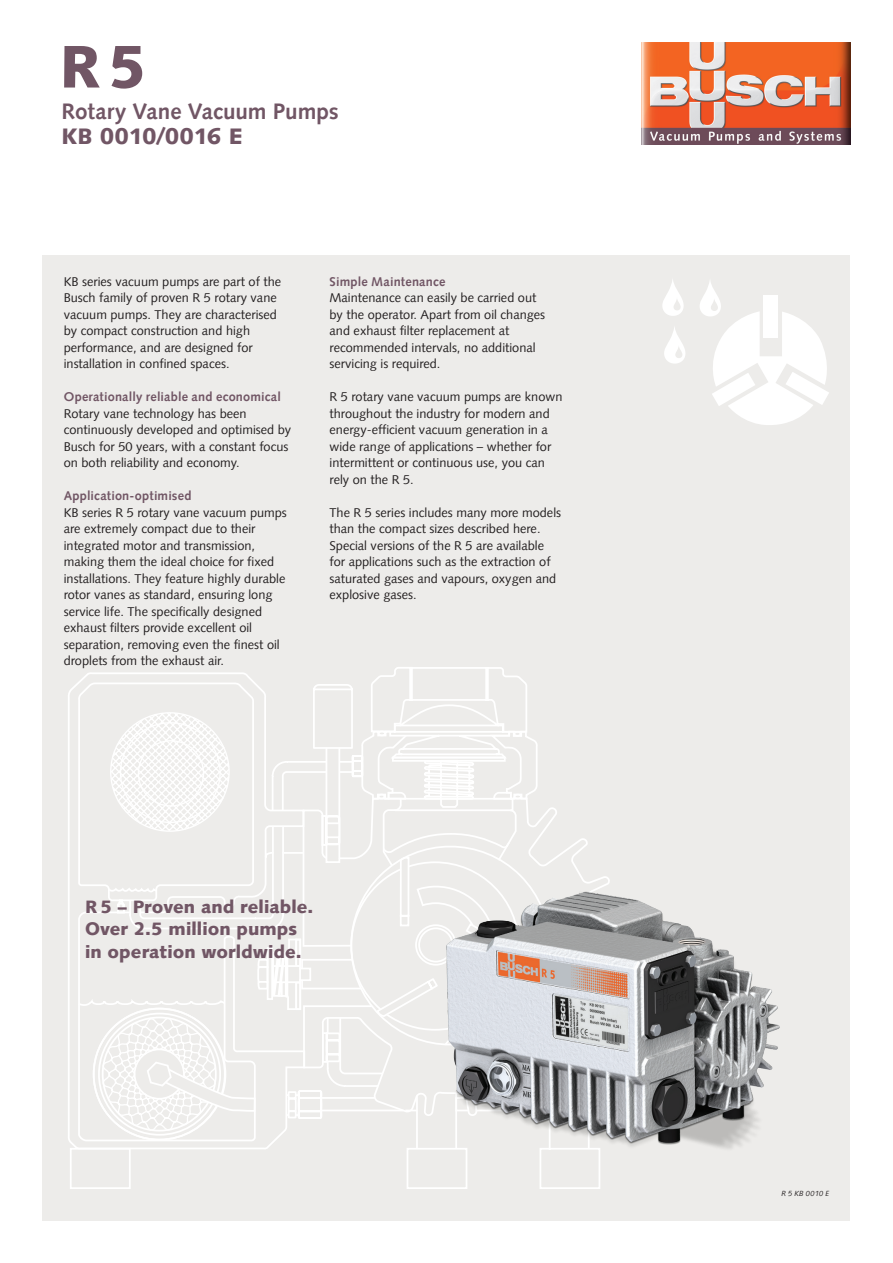
<style>
.page{position:relative;width:893px;height:1263px;background:#fff}
.page>*{position:absolute;margin:0;border:0;box-sizing:border-box;transform-origin:0 0}
.t1{font:900 60px "Syntax LT";color:#715665}
.t2{font:700 22.5px "Syntax LT";color:#715665}
.t3{font:900 22.5px "Syntax LT";letter-spacing:-.02em;color:#715665}
.t4{font:900 18px/22.5px "Syntax LT";letter-spacing:.005em;color:#715665}
.t5{font:12.75px/16.5px "Syntax LT";color:#231f20}
.t6{font:700 12.75px "Syntax LT";letter-spacing:.015em;color:#715665}
.t7{font:italic 7.5px "Syntax LT";letter-spacing:.04em;color:#231f20}
</style>
<div class="page">
<div style="left:43px;top:255px;width:807px;height:965px;background:#edecea"></div>
<svg style="left:68px;top:683px;width:207px;height:464px"></svg>
<svg style="left:70px;top:1147px;width:199px;height:42px"></svg>
<svg style="left:77px;top:667px;width:497px;height:474px"></svg>
<svg style="left:700px;top:281px;width:129px;height:144px"></svg>
<svg style="left:662px;top:280px;width:22px;height:36px"></svg>
<svg style="left:664px;top:327px;width:21px;height:37px"></svg>
<img style="left:399px;top:857px;width:381px;height:332px">
<img style="left:641px;top:43px;width:209px;height:101px">
<h1 class="t1" style="left:60px;top:31px;width:89px">R5</h1>
<h2 class="t2" style="left:62px;top:98px;width:279px">Rotary Vane Vacuum Pumps</h2>
<h2 class="t3" style="left:62px;top:123px;width:183px">KB 0010/0016 E</h2>
<p class="t5" style="left:64px;top:273px;width:219px">KB series vacuum pumps are part of the Busch family of proven R 5 rotary vane vacuum pumps. They are characterised by compact construction and high performance, and are designed for installation in confined spaces.</p>
<p class="t6" style="left:64px;top:390px;width:219px">Operationally reliable and economical</p>
<p class="t5" style="left:64px;top:405px;width:229px">Rotary vane technology has been continuously developed and optimised by Busch for 50 years, with a constant focus on both reliability and economy.</p>
<p class="t6" style="left:64px;top:489px;width:129px">Application-optimised</p>
<p class="t5" style="left:64px;top:504px;width:225px">KB series R 5 rotary vane vacuum pumps are extremely compact due to their integrated motor and transmission, making them the ideal choice for fixed installations. They feature highly durable rotor vanes as standard, ensuring long service life. The specifically designed exhaust filters provide excellent oil separation, removing even the finest oil droplets from the exhaust air.</p>
<p class="t6" style="left:330px;top:274px;width:117px">Simple Maintenance</p>
<p class="t5" style="left:330px;top:290px;width:217px">Maintenance can easily be carried out by the operator. Apart from oil changes and exhaust filter replacement at recommended intervals, no additional servicing is required.</p>
<p class="t5" style="left:330px;top:389px;width:234px">R 5 rotary vane vacuum pumps are known throughout the industry for modern and energy-efficient vacuum generation in a wide range of applications – whether for intermittent or continuous use, you can rely on the R 5.</p>
<p class="t5" style="left:330px;top:504px;width:233px">The R 5 series includes many more models than the compact sizes described here.<br>Special versions of the R 5 are available for applications such as the extraction of saturated gases and vapours, oxygen and explosive gases.</p>
<h3 class="t4" style="left:85px;top:895px;width:230px">R 5 – Proven and reliable.<br>Over 2.5 million pumps in operation worldwide.</h3>
<p class="t7" style="left:781px;top:1189px;width:49px">R 5 KB 0010 E</p>
</div>
